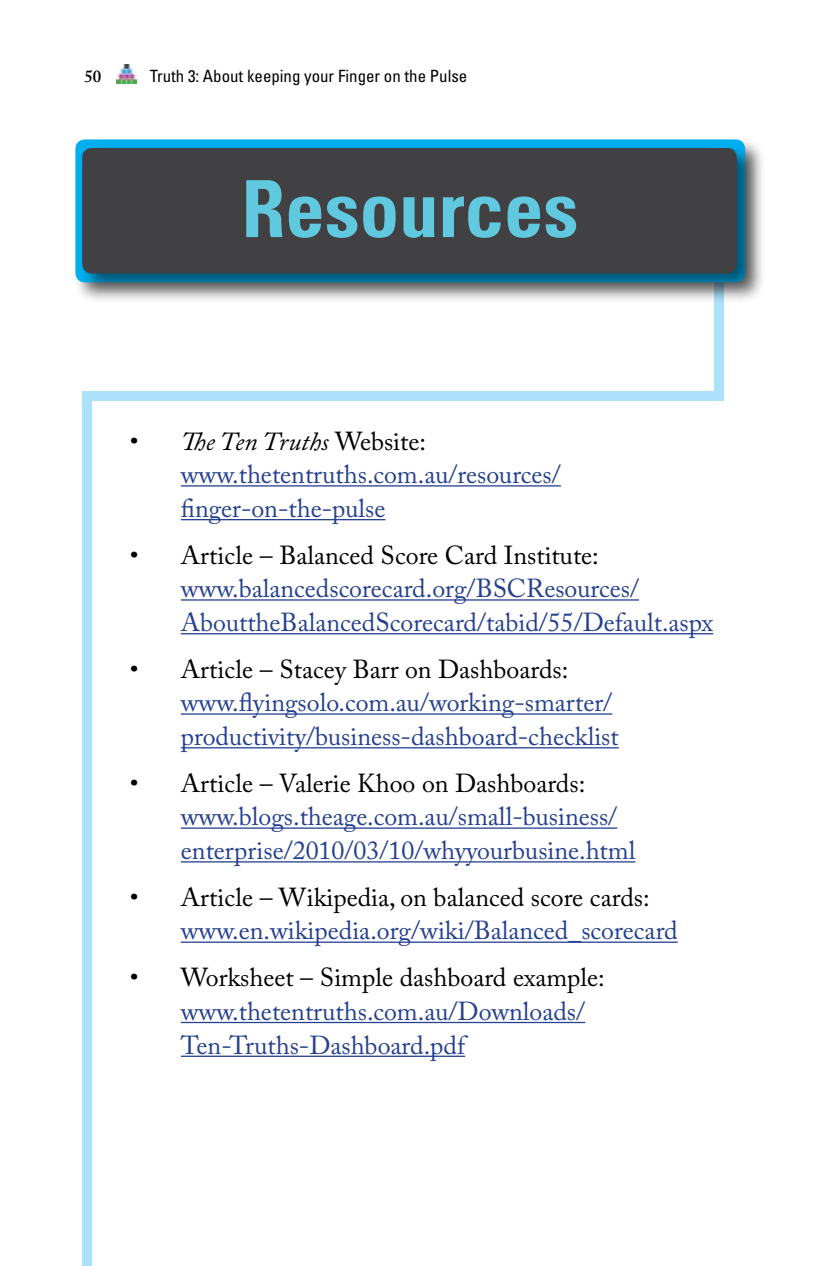
<style>
.page{position:relative;width:820px;height:1266px;background:#fff}
.page>*{position:absolute;margin:0;border:0;box-sizing:border-box;transform-origin:0 0}
.t1{font:700 condensed 78.75px "Univers";color:#60c9df}
.t2{font:25.88px/33.8px "Adobe Caslon Pro";color:#25408f}
.t3{font:25.88px "Adobe Caslon Pro";color:#000}
.t4{font:condensed 16.88px "Univers";color:#000}
.t5{font:600 16.88px "Adobe Caslon Pro";color:#000}
.s1{color:#000}
.s2{font-style:italic;color:#000}
</style>
<div class="page">
<img style="left:116px;top:64px;width:20px;height:20px">
<div style="left:82px;top:391px;width:10px;height:874px;background:#abe1fa"></div>
<div style="left:82px;top:391px;width:642px;height:10px;background:#abe1fa"></div>
<div style="left:714px;top:267px;width:10px;height:131px;background:#abe1fa"></div>
<div style="left:73px;top:137px;width:694px;height:167px;background:#000;opacity:.5"></div>
<div style="left:75px;top:139px;width:670px;height:143px;background:#00aeef;border-radius:10px"></div>
<div style="left:79px;top:145px;width:679px;height:150px;background:#000;opacity:.5"></div>
<div style="left:82px;top:148px;width:655px;height:125px;background:#414042;border-radius:10px"></div>
<hr style="left:181px;top:485px;width:380px;height:1px;background:#25408f">
<hr style="left:181px;top:519px;width:204px;height:1px;background:#25408f">
<hr style="left:181px;top:599px;width:458px;height:1px;background:#25408f">
<hr style="left:181px;top:633px;width:532px;height:1px;background:#25408f">
<hr style="left:181px;top:713px;width:431px;height:1px;background:#25408f">
<hr style="left:181px;top:747px;width:438px;height:1px;background:#25408f">
<hr style="left:181px;top:827px;width:436px;height:1px;background:#25408f">
<hr style="left:181px;top:861px;width:454px;height:1px;background:#25408f">
<hr style="left:181px;top:941px;width:497px;height:1px;background:#25408f">
<hr style="left:181px;top:1021px;width:404px;height:2px;background:#25408f">
<hr style="left:181px;top:1055px;width:284px;height:1px;background:#25408f">
<p class="t5" style="left:84px;top:66px;width:18px">50</p>
<p class="t4" style="left:150px;top:66px;width:319px">Truth 3: About keeping your Finger on the Pulse</p>
<h1 class="t1" style="left:241px;top:161px;width:338px">Resources</h1>
<p class="t2" style="left:181px;top:423px;width:381px;text-indent:-51px"><span class="s1">•</span> <span class="s2">The Ten Truths</span> <span class="s1">Website: </span>www.thetentruths.com.au/resources/ finger-on-the-pulse</p>
<p class="t3" style="left:130px;top:539px;width:470px">• Article – Balanced Score Card Institute:</p>
<p class="t2" style="left:181px;top:571px;width:534px">www.balancedscorecard.org/BSCResources/<br>AbouttheBalancedScorecard/tabid/55/Default.aspx</p>
<p class="t3" style="left:130px;top:653px;width:440px">• Article – Stacey Barr on Dashboards:</p>
<p class="t2" style="left:181px;top:685px;width:439px">www.flyingsolo.com.au/working-smarter/ productivity/business-dashboard-checklist</p>
<p class="t3" style="left:130px;top:767px;width:457px">• Article – Valerie Khoo on Dashboards:</p>
<p class="t2" style="left:181px;top:799px;width:456px">www.blogs.theage.com.au/small-business/ enterprise/2010/03/10/whyyourbusine.html</p>
<p class="t3" style="left:130px;top:881px;width:521px">• Article – Wikipedia, on balanced score cards:</p>
<p class="t2" style="left:181px;top:913px;width:498px">www.en.wikipedia.org/wiki/Balanced_scorecard</p>
<p class="t3" style="left:130px;top:961px;width:476px">• Worksheet – Simple dashboard example:</p>
<p class="t2" style="left:181px;top:993px;width:406px">www.thetentruths.com.au/Downloads/<br>Ten-Truths-Dashboard.pdf</p>
</div>
